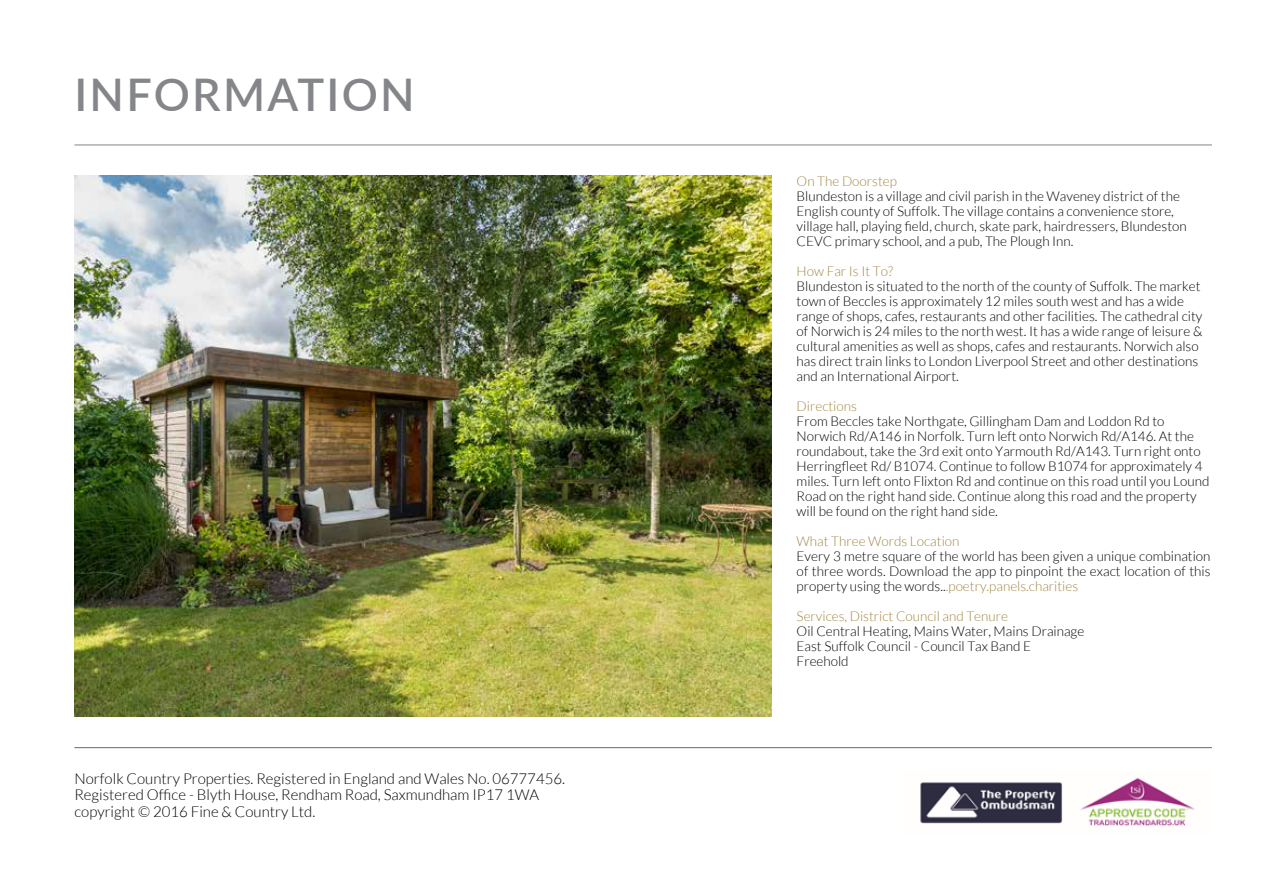
<style>
.page{position:relative;width:1263px;height:893px;background:#fff}
.page>*{position:absolute;margin:0;border:0;box-sizing:border-box;transform-origin:0 0}
.t1{font:600 45px "Lato";letter-spacing:.05em;color:#858689}
.t2{font:300 15px/16.5px "Lato";color:#000}
.t3{font:300 13.5px/15px "Lato";color:#000}
.t4{font:300 13.5px "Lato";color:#a18641}
.t5{font:300 13.5px "Lato";color:#a18642}
.s1{color:#a18642}
</style>
<div class="page">
<hr style="left:74px;top:747px;width:1138px;height:1px;background:#000">
<hr style="left:74px;top:145px;width:1138px;height:1px;background:#858689">
<img style="left:74px;top:175px;width:697px;height:541px">
<img style="left:920px;top:777px;width:275px;height:49px">
<h1 class="t1" style="left:74px;top:62px;width:342px">INFORMATION</h1>
<p class="t2" style="left:74px;top:770px;width:492px">Norfolk Country Properties. Registered in England and Wales No. 06777456.<br>Registered Office - Blyth House, Rendham Road, Saxmundham IP17 1WA copyright © 2016 Fine &amp; Country Ltd.</p>
<p class="t4" style="left:797px;top:174px;width:102px">On The Doorstep</p>
<p class="t3" style="left:797px;top:189px;width:392px">Blundeston is a village and civil parish in the Waveney district of the English county of Suffolk. The village contains a convenience store, village hall, playing field, church, skate park, hairdressers, Blundeston CEVC primary school, and a pub, The Plough Inn.</p>
<p class="t4" style="left:797px;top:264px;width:98px">How Far Is It To?</p>
<p class="t3" style="left:797px;top:279px;width:407px">Blundeston is situated to the north of the county of Suffolk. The market town of Beccles is approximately 12 miles south west and has a wide range of shops, cafes, restaurants and other facilities. The cathedral city of Norwich is 24 miles to the north west. It has a wide range of leisure &amp; cultural amenities as well as shops, cafes and restaurants. Norwich also has direct train links to London Liverpool Street and other destinations and an International Airport.</p>
<p class="t4" style="left:797px;top:399px;width:62px">Directions</p>
<p class="t3" style="left:797px;top:414px;width:414px">From Beccles take Northgate, Gillingham Dam and Loddon Rd to Norwich Rd/A146 in Norfolk. Turn left onto Norwich Rd/A146. At the roundabout, take the 3rd exit onto Yarmouth Rd/A143. Turn right onto Herringfleet Rd/ B1074. Continue to follow B1074 for approximately 4 miles. Turn left onto Flixton Rd and continue on this road until you Lound Road on the right hand side. Continue along this road and the property will be found on the right hand side.</p>
<p class="t5" style="left:797px;top:534px;width:164px">What Three Words Location</p>
<p class="t3" style="left:797px;top:549px;width:415px;text-align:justify">Every 3 metre square of the world has been given a unique combination of three words. Download the app to pinpoint the exact location of this property using the words..<span class="s1">.poetry.panels.charities</span></p>
<p class="t4" style="left:797px;top:609px;width:213px">Services, District Council and Tenure</p>
<p class="t3" style="left:797px;top:624px;width:289px">Oil Central Heating, Mains Water, Mains Drainage<br>East Suffolk Council - Council Tax Band E<br>Freehold</p>
</div>
